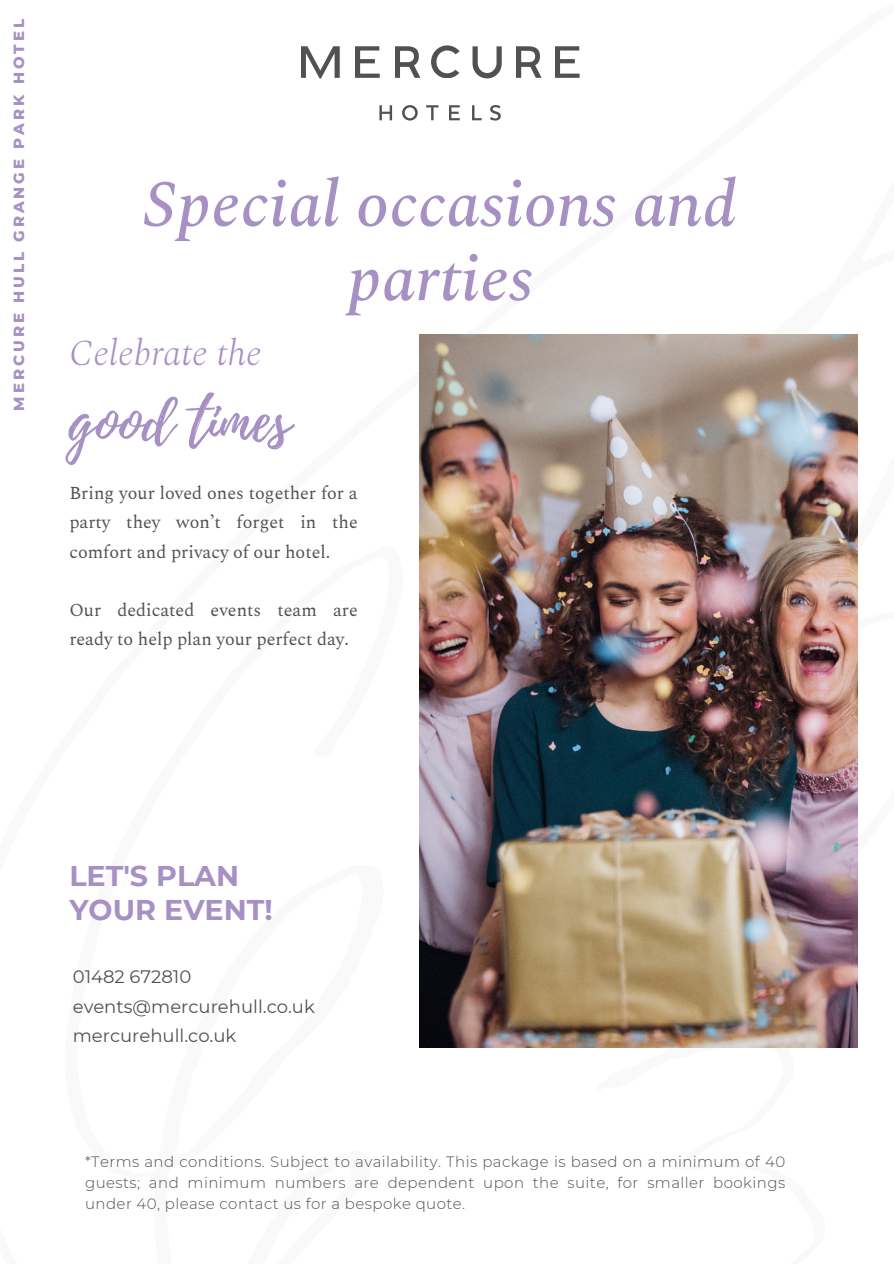
<style>
.page{position:relative;width:894px;height:1264px;background:#fff}
.page>*{position:absolute;margin:0;border:0;box-sizing:border-box;transform-origin:0 0}
.t1{font:italic 500 66px/74.2px "Spectral";color:#a790c4;text-align:center}
.t2{font:60px "Playlist Script";color:#a790c4}
.t3{font:italic 300 36px "Spectral";color:#a790c4}
.t4{font:700 28.5px/33.8px "Montserrat";color:#a790c4}
.t5{font:18px/29.2px "Spectral";color:#53514f;text-align:justify}
.t6{font:18px/29.2px "Montserrat";color:#53514f}
.t7{font:300 15px/21.5px "Montserrat";letter-spacing:.03em;color:#53514f;text-align:justify}
.t8{font:800 15px "Montserrat";letter-spacing:.195em;color:#a790c4}
</style>
<div class="page">
<svg style="left:301px;top:46px;width:38px;height:33px"></svg>
<svg style="left:355px;top:46px;width:24px;height:32px"></svg>
<svg style="left:395px;top:46px;width:25px;height:32px"></svg>
<svg style="left:379px;top:105px;width:13px;height:15px"></svg>
<svg style="left:402px;top:105px;width:15px;height:16px"></svg>
<svg style="left:426px;top:105px;width:12px;height:15px"></svg>
<svg style="left:431px;top:45px;width:28px;height:33px"></svg>
<svg style="left:449px;top:105px;width:10px;height:15px"></svg>
<svg style="left:472px;top:63px;width:29px;height:15px"></svg>
<svg style="left:472px;top:105px;width:9px;height:15px"></svg>
<svg style="left:490px;top:105px;width:10px;height:16px"></svg>
<svg style="left:516px;top:46px;width:25px;height:32px"></svg>
<svg style="left:555px;top:46px;width:24px;height:32px"></svg>
<img style="left:420px;top:334px;width:437px;height:713px">
<h5 class="t8" style="left:10px;top:410px;width:393px;rotate:-90deg">MERCURE HULL GRANGE PARK HOTEL</h5>
<p class="t1" style="left:144px;top:169px;width:594px">Special occasions and parties</p>
<h6 class="t3" style="left:69px;top:327px;width:194px">Celebrate the</h6>
<h1 class="t2" style="left:69px;top:378px;width:222px">good times</h1>
<h3 class="t5" style="left:69px;top:479px;width:290px">Bring your loved ones together for a party they won’t forget in the comfort and privacy of our hotel.</h3>
<h2 class="t5" style="left:69px;top:596px;width:290px">Our dedicated events team are ready to help plan your perfect day.</h2>
<h5 class="t4" style="left:69px;top:858px;width:205px">LET'S PLAN<br>YOUR EVENT!</h5>
<h4 class="t6" style="left:73px;top:962px;width:243px">01482 672810 events@mercurehull.co.uk mercurehull.co.uk</h4>
<h5 class="t7" style="left:85px;top:1150px;width:701px">*Terms and conditions. Subject to availability. This package is based on a minimum of 40 guests; and minimum numbers are dependent upon the suite, for smaller bookings under 40, please contact us for a bespoke quote.</h5>
</div>
